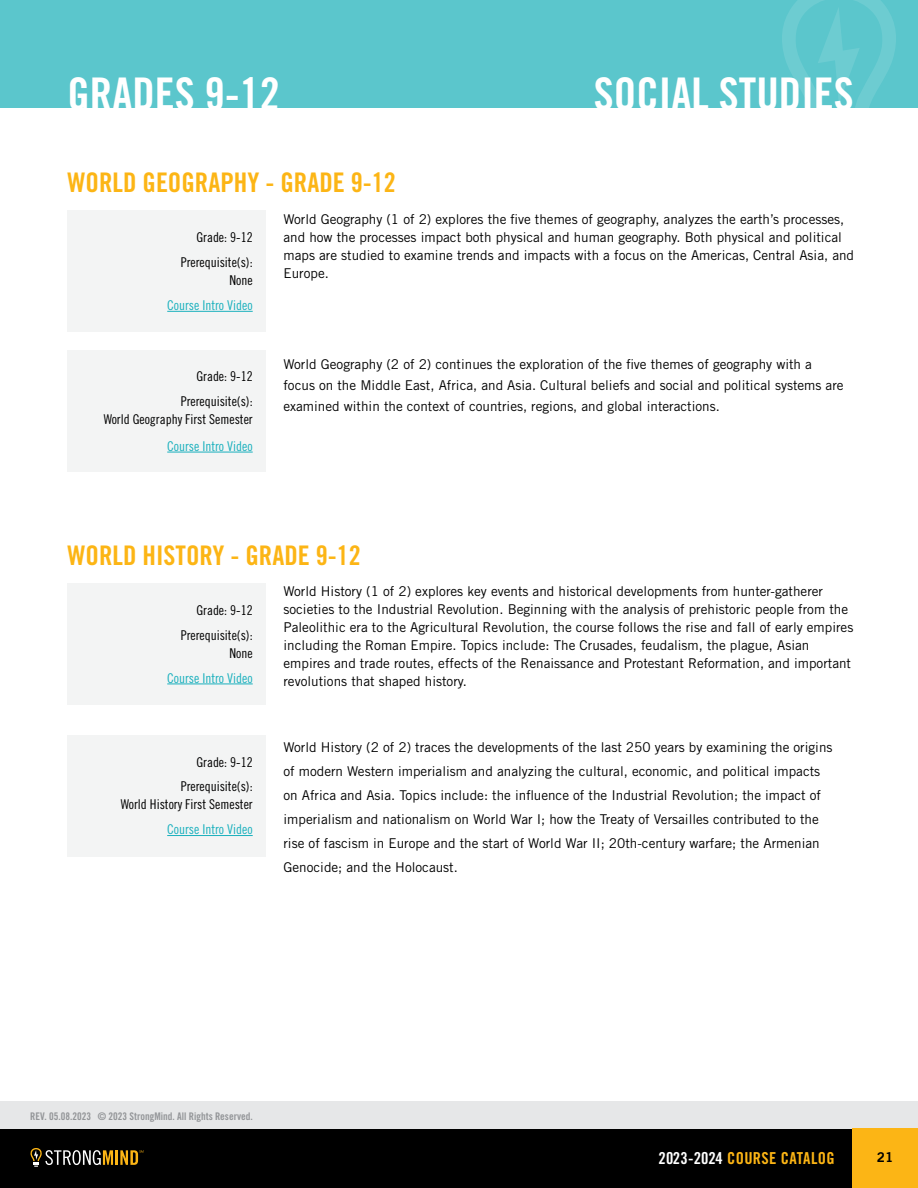
<style>
.page{position:relative;width:918px;height:1188px;background:#fff}
.page>*{position:absolute;margin:0;border:0;box-sizing:border-box;transform-origin:0 0}
.t1{font:45px "Trade Gothic LT Std Bd Cn 20";color:#fff}
.t2{font:27px "Trade Gothic LT Std Bd Cn 20";color:#fcb515}
.t3{font:16.5px "Trade Gothic LT Std Bd Cn 20";letter-spacing:.02em;color:#fcb515}
.t4{font:13.5px/18px "Trade Gothic LT Std";color:#000}
.t5{font:13.5px/24.8px "Trade Gothic LT Std Cn 18";color:#000;text-align:right}
.t6{font:13.5px "Trade Gothic LT Std Cn 18";color:#1ab0bd}
.t7{font:13.5px "Trade Gothic LT Std Bd 2";color:#000}
.t8{font:10.5px "Trade Gothic LT Std Bd Cn 20";color:#939598}
.s1{color:#fff}
</style>
<div class="page">
<div style="left:0;top:1102px;width:918px;height:27px;background:#e6e7e8"></div>
<div style="left:0;top:1129px;width:918px;height:59px;background:#000"></div>
<div style="left:852px;top:1129px;width:66px;height:59px;background:#fcb515"></div>
<hr style="left:115px;top:1150px;width:3px;height:15px;background:#fcb515">
<svg style="left:30px;top:1148px;width:83px;height:19px"></svg>
<svg style="left:120px;top:1150px;width:24px;height:15px"></svg>
<div style="left:0;top:0;width:918px;height:108px;background:#5bc6cc"></div>
<svg style="left:782px;top:0;width:114px;height:108px"></svg>
<div style="left:68px;top:211px;width:198px;height:121px;background:#f3f4f4"></div>
<hr style="left:167px;top:311px;width:86px;height:1px;background:#1ab0bd">
<div style="left:68px;top:350px;width:198px;height:122px;background:#f3f4f4"></div>
<hr style="left:167px;top:452px;width:86px;height:1px;background:#1ab0bd">
<div style="left:68px;top:583px;width:198px;height:122px;background:#f3f4f4"></div>
<hr style="left:167px;top:684px;width:86px;height:1px;background:#1ab0bd">
<div style="left:68px;top:735px;width:198px;height:121px;background:#f3f4f4"></div>
<hr style="left:167px;top:835px;width:86px;height:1px;background:#1ab0bd">
<h1 class="t1" style="left:67px;top:66px;width:214px">GRADES 9-12</h1>
<h1 class="t1" style="left:594px;top:66px;width:261px">SOCIAL STUDIES</h1>
<h2 class="t2" style="left:68px;top:166px;width:330px">WORLD GEOGRAPHY - GRADE 9-12</h2>
<p class="t4" style="left:284px;top:210px;width:572px">World Geography (1 of 2) explores the five themes of geography, analyzes the earth’s processes, and how the processes impact both physical and human geography. Both physical and political maps are studied to examine trends and impacts with a focus on the Americas, Central Asia, and Europe.</p>
<p class="t5" style="left:181px;top:225px;width:73px">Grade: 9-12<br>Prerequisite(s):</p>
<p class="t5" style="left:229px;top:268px;width:25px">None</p>
<p class="t6" style="left:167px;top:297px;width:87px">Course Intro Video</p>
<p class="t5" style="left:181px;top:364px;width:73px">Grade: 9-12<br>Prerequisite(s):</p>
<p class="t5" style="left:104px;top:406px;width:150px">World Geography First Semester</p>
<p class="t6" style="left:167px;top:438px;width:87px">Course Intro Video</p>
<p class="t4" style="left:284px;top:353px;width:562px;line-height:21px">World Geography (2 of 2) continues the exploration of the five themes of geography with a focus on the Middle East, Africa, and Asia. Cultural beliefs and social and political systems are examined within the context of countries, regions, and global interactions.</p>
<h2 class="t2" style="left:68px;top:539px;width:295px">WORLD HISTORY - GRADE 9-12</h2>
<p class="t4" style="left:284px;top:582px;width:571px">World History (1 of 2) explores key events and historical developments from hunter-gatherer societies to the Industrial Revolution. Beginning with the analysis of prehistoric people from the Paleolithic era to the Agricultural Revolution, the course follows the rise and fall of early empires including the Roman Empire. Topics include: The Crusades, feudalism, the plague, Asian empires and trade routes, effects of the Renaissance and Protestant Reformation, and important revolutions that shaped history.</p>
<p class="t5" style="left:181px;top:598px;width:73px">Grade: 9-12<br>Prerequisite(s):</p>
<p class="t5" style="left:229px;top:640px;width:25px">None</p>
<p class="t6" style="left:167px;top:670px;width:87px">Course Intro Video</p>
<p class="t5" style="left:181px;top:749px;width:73px">Grade: 9-12<br>Prerequisite(s):</p>
<p class="t5" style="left:121px;top:792px;width:133px">World History First Semester</p>
<p class="t6" style="left:167px;top:821px;width:87px">Course Intro Video</p>
<p class="t4" style="left:284px;top:735px;width:551px;line-height:24px">World History (2 of 2) traces the developments of the last 250 years by examining the origins of modern Western imperialism and analyzing the cultural, economic, and political impacts on Africa and Asia. Topics include: the influence of the Industrial Revolution; the impact of imperialism and nationalism on World War I; how the Treaty of Versailles contributed to the rise of fascism in Europe and the start of World War II; 20th-century warfare; the Armenian Genocide; and the Holocaust.</p>
<p class="t8" style="left:30px;top:1110px;width:224px">REV. 05.08.2023 © 2023 StrongMind. All Rights Reserved.</p>
<p class="t3" style="left:658px;top:1148px;width:178px"><span class="s1">2023-2024</span> COURSE CATALOG</p>
<p class="t7" style="left:877px;top:1148px;width:18px">21</p>
</div>
